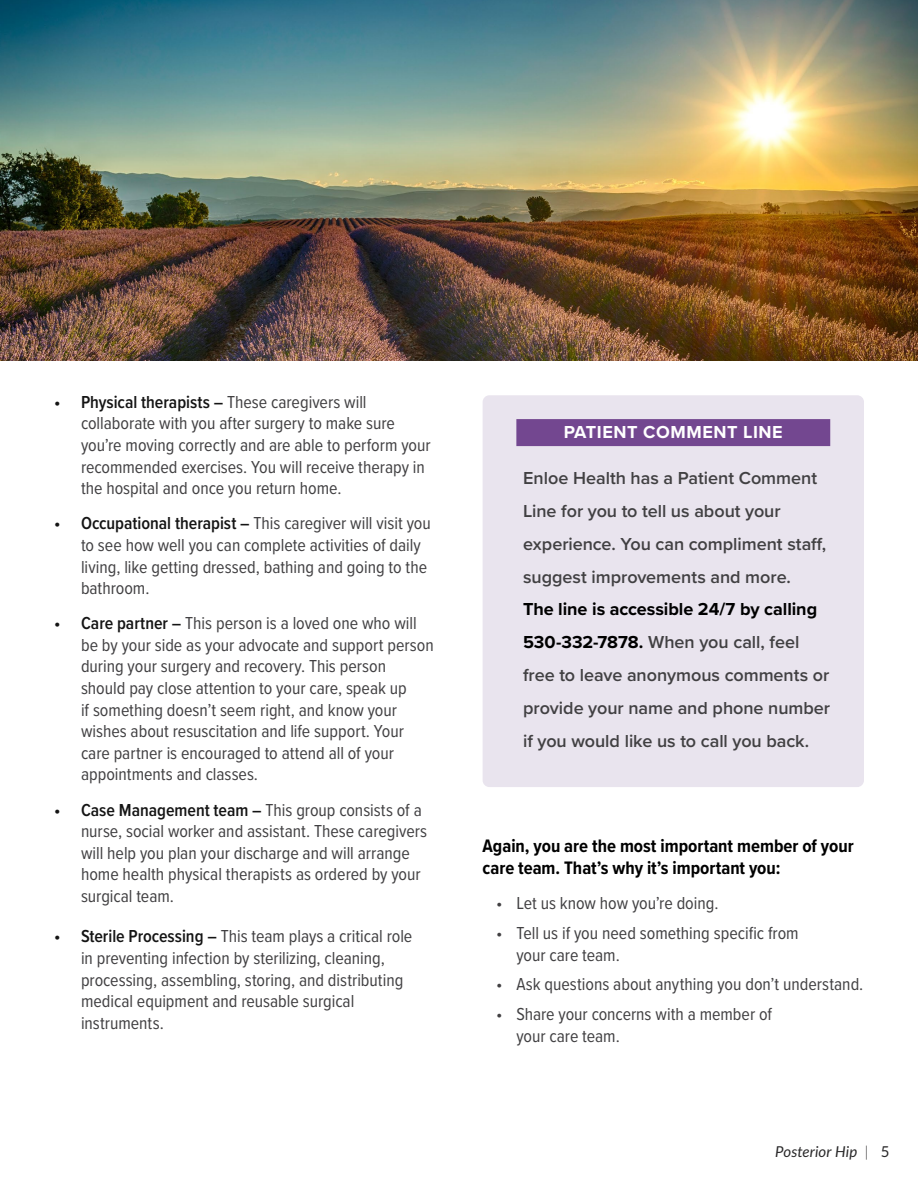
<style>
.page{position:relative;width:918px;height:1188px;background:#fff}
.page>*{position:absolute;margin:0;border:0;box-sizing:border-box;transform-origin:0 0}
.t1{font:700 18.75px/22.5px "Proxima Nova Cond";color:#000}
.t2{font:18px/21.6px "Proxima Nova Cond";color:#414042}
.t3{font:600 18px/32.8px "Proxima Nova";letter-spacing:-.005em;color:#414042}
.t4{font:700 18px "Proxima Nova";letter-spacing:.03em;color:#fff}
.t5{font:italic 15px "Lato";letter-spacing:.005em;color:#292829}
.s1{font-weight:600;color:#141414}
.s2{font-weight:700;color:#000}
.s3{font-weight:300;font-style:normal}
.s4{font-style:normal}
</style>
<div class="page">
<img style="left:0;top:0;width:918px;height:361px">
<div style="left:483px;top:395px;width:381px;height:392px;background:#e9e4ee;border-radius:7px"></div>
<div style="left:516px;top:419px;width:314px;height:27px;background:#734790"></div>
<p class="t2" style="left:81px;top:390px;width:351px;text-indent:-27px"><span class="s1">• Physical therapists –</span> These caregivers will collaborate with you after surgery to make sure you’re moving correctly and are able to perform your recommended exercises. You will receive therapy in the hospital and once you return home.</p>
<p class="t2" style="left:81px;top:512px;width:351px;text-indent:-27px"><span class="s1">• Occupational therapist –</span> This caregiver will visit you to see how well you can complete activities of daily living, like getting dressed, bathing and going to the bathroom.</p>
<p class="t2" style="left:81px;top:612px;width:354px;text-indent:-27px"><span class="s1">• Care partner –</span> This person is a loved one who will be by your side as your advocate and support person during your surgery and recovery. This person should pay close attention to your care, speak up<br>if something doesn’t seem right, and know your wishes about resuscitation and life support. Your care partner is encouraged to attend all of your appointments and classes.</p>
<p class="t2" style="left:81px;top:798px;width:348px;text-indent:-27px"><span class="s1">• Case Management team –</span> This group consists of a nurse, social worker and assistant. These caregivers will help you plan your discharge and will arrange home health physical therapists as ordered by your surgical team.</p>
<p class="t2" style="left:81px;top:925px;width:333px;text-indent:-27px"><span class="s1">• Sterile Processing –</span> This team plays a critical role in preventing infection by sterilizing, cleaning, processing, assembling, storing, and distributing medical equipment and reusable surgical instruments.</p>
<p class="t4" style="left:564px;top:419px;width:221px">PATIENT COMMENT LINE</p>
<p class="t3" style="left:523px;top:461px;width:305px">Enloe Health has a Patient Comment Line for you to tell us about your experience. You can compliment staff, suggest improvements and more.</p>
<p class="t3" style="left:523px;top:592px;width:309px"><span class="s2">The line is accessible 24/7 by calling 530-332-7878.</span> When you call, feel free to leave anonymous comments or provide your name and phone number if you would like us to call you back.</p>
<p class="t1" style="left:483px;top:834px;width:373px">Again, you are the most important member of your care team. That’s why it’s important you:</p>
<p class="t2" style="left:496px;top:892px;width:224px">• Let us know how you’re doing.</p>
<p class="t2" style="left:516px;top:922px;width:284px;text-indent:-20px">• Tell us if you need something specific from your care team.</p>
<p class="t2" style="left:496px;top:973px;width:369px">• Ask questions about anything you don’t understand.</p>
<p class="t2" style="left:516px;top:1003px;width:257px;text-indent:-20px">• Share your concerns with a member of your care team.</p>
<p class="t5" style="left:775px;top:1140px;width:116px">Posterior Hip <span class="s3">|</span> <span class="s4">5</span></p>
</div>
